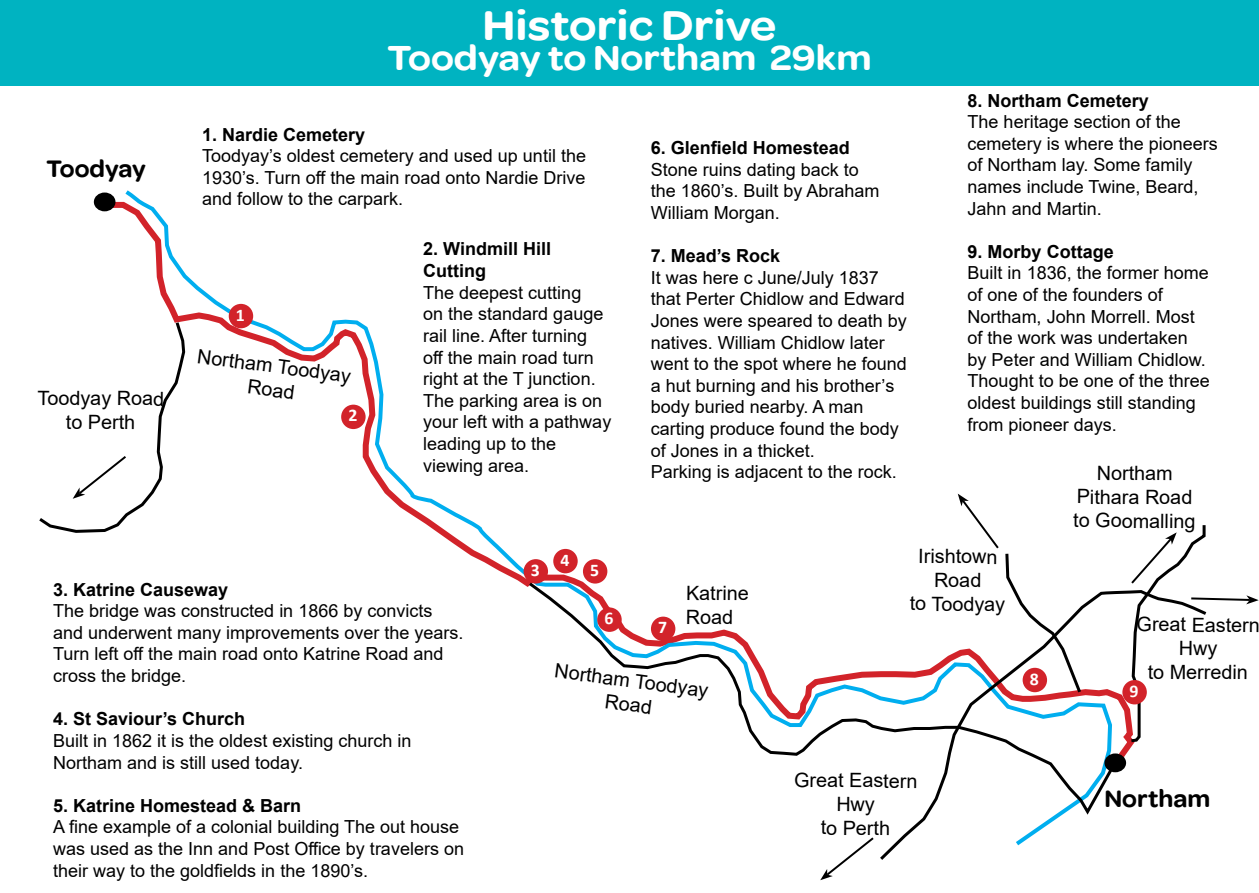
<style>
.page{position:relative;width:1259px;height:893px;background:#fff}
.page>*{position:absolute;margin:0;border:0;box-sizing:border-box;transform-origin:0 0}
.t1{font:600 45px "Omnes";color:#fff;scale:1.06 1}
.t2{font:600 37.5px "Omnes";color:#fff;scale:1.06 1}
.t3{font:600 25.8px "Omnes";color:#000}
.t4{font:19.8px/23.7px "Arial";color:#000;text-align:center}
.t5{font:18px/21.6px "Arial";color:#000}
.t6{font:700 18px/21.6px "Arial";color:#000}
.t7{font:700 17.85px "Calibri";color:#fff}
</style>
<div class="page">
<svg style="left:123px;top:190px;width:835px;height:396px"></svg>
<svg style="left:526px;top:580px;width:431px;height:176px"></svg>
<svg style="left:877px;top:589px;width:256px;height:271px"></svg>
<div style="left:1105px;top:754px;width:20px;height:17px;background:#000;border-radius:50%"></div>
<div style="left:1104px;top:753px;width:22px;height:19px;border:2px solid #000;border-radius:50%"></div>
<div style="left:95px;top:194px;width:19px;height:16px;background:#000;border-radius:50%"></div>
<div style="left:94px;top:193px;width:21px;height:18px;border:2px solid #000;border-radius:50%"></div>
<svg style="left:39px;top:319px;width:148px;height:215px"></svg>
<svg style="left:820px;top:837px;width:54px;height:43px"></svg>
<svg style="left:957px;top:494px;width:126px;height:202px"></svg>
<div style="left:230px;top:305px;width:22px;height:22px;background:#d2232a;border-radius:50%"></div>
<div style="left:229px;top:304px;width:24px;height:24px;border:2px solid #d2232a;border-radius:50%"></div>
<div style="left:342px;top:406px;width:23px;height:22px;background:#d2232a;border-radius:50%"></div>
<div style="left:341px;top:405px;width:24px;height:24px;border:2px solid #d2232a;border-radius:50%"></div>
<div style="left:524px;top:560px;width:23px;height:23px;background:#d2232a;border-radius:50%"></div>
<div style="left:523px;top:559px;width:25px;height:25px;border:2px solid #d2232a;border-radius:50%"></div>
<div style="left:554px;top:550px;width:23px;height:22px;background:#d2232a;border-radius:50%"></div>
<div style="left:553px;top:549px;width:25px;height:24px;border:2px solid #d2232a;border-radius:50%"></div>
<div style="left:584px;top:560px;width:22px;height:23px;background:#d2232a;border-radius:50%"></div>
<div style="left:583px;top:559px;width:24px;height:25px;border:2px solid #d2232a;border-radius:50%"></div>
<div style="left:598px;top:608px;width:23px;height:23px;background:#d2232a;border-radius:50%"></div>
<div style="left:597px;top:607px;width:24px;height:25px;border:2px solid #d2232a;border-radius:50%"></div>
<div style="left:652px;top:618px;width:22px;height:22px;background:#d2232a;border-radius:50%"></div>
<div style="left:651px;top:617px;width:24px;height:24px;border:2px solid #d2232a;border-radius:50%"></div>
<div style="left:1023px;top:669px;width:23px;height:22px;background:#d2232a;border-radius:50%"></div>
<div style="left:1022px;top:668px;width:25px;height:24px;border:2px solid #d2232a;border-radius:50%"></div>
<div style="left:1123px;top:681px;width:22px;height:22px;background:#d2232a;border-radius:50%"></div>
<div style="left:1122px;top:680px;width:24px;height:24px;border:2px solid #d2232a;border-radius:50%"></div>
<div style="left:0;top:0;width:1259px;height:85px;background:#00b3c1"></div>
<div style="left:202px;top:128px;width:415px;height:93px;background:#fff"></div>
<svg style="left:1128px;top:525px;width:130px;height:219px"></svg>
<h3 class="t3" style="left:46px;top:153px;width:101px">Toodyay</h3>
<p class="t4" style="left:38px;top:385px;width:128px;rotate:1deg">Toodyay Road to Perth</p>
<h1 class="t1" style="left:482px;top:-1px;width:279px">Historic Drive</h1>
<h2 class="t2" style="left:387px;top:36px;width:458px">Toodyay to Northam 29km</h2>
<p class="t6" style="left:202px;top:124px;width:165px">1. Nardie Cemetery</p>
<p class="t5" style="left:202px;top:145px;width:385px;text-align:justify">Toodyay’s oldest cemetery and used up until the 1930’s. Turn off the main road onto Nardie Drive and follow to the carpark.</p>
<p class="t7" style="left:236px;top:302px;width:11px">1</p>
<p class="t4" style="left:199px;top:344px;width:156px;rotate:7deg">Northam Toodyay<br>Road</p>
<p class="t7" style="left:348px;top:403px;width:11px">2</p>
<p class="t6" style="left:423px;top:239px;width:129px">2. Windmill Hill<br>Cutting</p>
<p class="t5" style="left:423px;top:281px;width:190px">The deepest cutting<br>on the standard gauge rail line. After turning off the main road turn right at the T junction.<br>The parking area is on your left with a pathway leading up to the viewing area.</p>
<p class="t6" style="left:651px;top:137px;width:201px">6. Glenfield Homestead</p>
<p class="t5" style="left:651px;top:158px;width:230px">Stone ruins dating back to the 1860’s. Built by Abraham<br>William Morgan.</p>
<p class="t6" style="left:651px;top:245px;width:131px">7. Mead’s Rock</p>
<p class="t5" style="left:651px;top:266px;width:258px">It was here c June/July 1837 that Perter Chidlow and Edward<br>Jones were speared to death by natives. William Chidlow later went to the spot where he found a hut burning and his brother’s body buried nearby. A man carting produce found the body of Jones in a thicket.<br>Parking is adjacent to the rock.</p>
<p class="t6" style="left:967px;top:90px;width:183px">8. Northam Cemetery</p>
<p class="t5" style="left:967px;top:111px;width:252px">The heritage section of the cemetery is where the pioneers of Northam lay. Some family names include Twine, Beard,<br>Jahn and Martin.</p>
<p class="t6" style="left:967px;top:241px;width:148px">9. Morby Cottage</p>
<p class="t5" style="left:967px;top:262px;width:244px">Built in 1836, the former home of one of the founders of<br>Northam, John Morrell. Most of the work was undertaken by Peter and William Chidlow.<br>Thought to be one of the three oldest buildings still standing from pioneer days.</p>
<p class="t4" style="left:1074px;top:460px;width:124px;rotate:1deg">Northam<br>Pithara Road to Goomalling</p>
<p class="t6" style="left:53px;top:579px;width:177px">3. Katrine Causeway</p>
<p class="t5" style="left:53px;top:600px;width:412px">The bridge was constructed in 1866 by convicts and underwent many improvements over the years.<br>Turn left off the main road onto Katrine Road and cross the bridge.</p>
<p class="t6" style="left:53px;top:708px;width:194px">4. St Saviour’s Church</p>
<p class="t5" style="left:53px;top:730px;width:360px">Built in 1862 it is the oldest existing church in<br>Northam and is still used today.</p>
<p class="t6" style="left:53px;top:795px;width:250px">5. Katrine Homestead &amp; Barn</p>
<p class="t5" style="left:53px;top:816px;width:412px">A fine example of a colonial building The out house was used as the Inn and Post Office by travelers on their way to the goldfields in the 1890’s.</p>
<p class="t7" style="left:531px;top:557px;width:11px">3</p>
<p class="t7" style="left:560px;top:547px;width:11px">4</p>
<p class="t7" style="left:590px;top:557px;width:11px">5</p>
<p class="t7" style="left:604px;top:606px;width:11px">6</p>
<p class="t7" style="left:658px;top:615px;width:11px">7</p>
<p class="t4" style="left:686px;top:581px;width:64px;text-align:left;rotate:1deg">Katrine<br>Road</p>
<p class="t4" style="left:556px;top:659px;width:156px;rotate:7deg">Northam Toodyay<br>Road</p>
<p class="t4" style="left:911px;top:544px;width:97px;rotate:1deg">Irishtown<br>Road<br>to Toodyay</p>
<p class="t7" style="left:1030px;top:666px;width:11px">8</p>
<p class="t4" style="left:794px;top:767px;width:125px;rotate:1deg">Great Eastern<br>Hwy<br>to Perth</p>
<p class="t4" style="left:1137px;top:612px;width:125px;rotate:1deg">Great Eastern<br>Hwy<br>to Merredin</p>
<p class="t7" style="left:1129px;top:678px;width:11px">9</p>
<h3 class="t3" style="left:1104px;top:784px;width:107px">Northam</h3>
</div>
